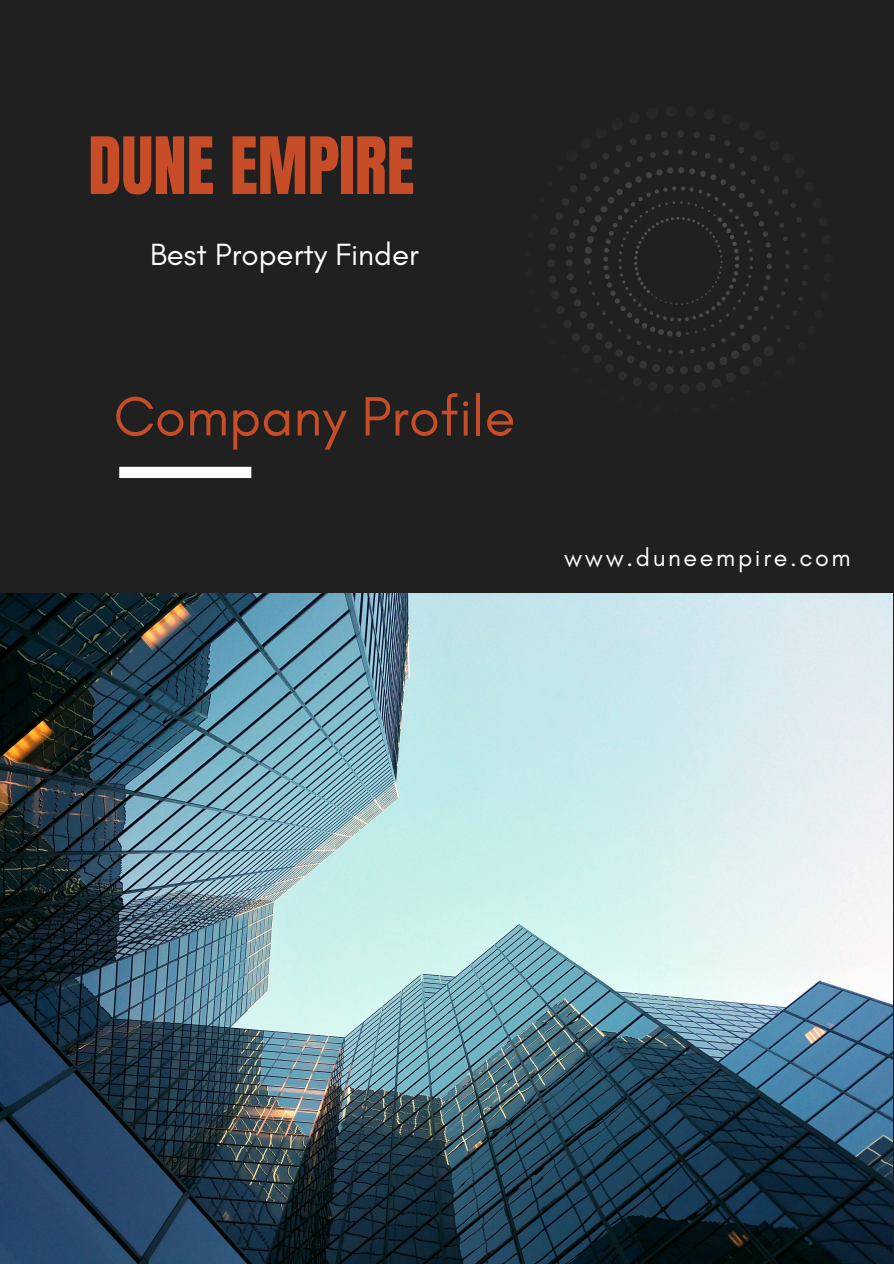
<style>
.page{position:relative;width:894px;height:1264px;background:#fff}
.page>*{position:absolute;margin:0;border:0;box-sizing:border-box;transform-origin:0 0}
.t1{font:67.05px "Anton";color:#c64d27}
.t2{font:56.4px "Glacial Indifference";color:#c64d27}
.t3{font:31.35px "Glacial Indifference";color:#fff}
.t4{font:25.05px "Glacial Indifference";letter-spacing:.105em;color:#fff}
</style>
<div class="page">
<div style="left:0;top:0;width:893px;height:1263px;background:#202020"></div>
<img style="left:0;top:593px;width:892px;height:670px">
<div style="left:119px;top:467px;width:132px;height:11px;background:#fff"></div>
<svg style="left:547px;top:130px;width:261px;height:263px"></svg>
<h1 class="t1" style="left:88px;top:118px;width:327px">DUNE EMPIRE</h1>
<h3 class="t3" style="left:150px;top:235px;width:270px">Best Property Finder</h3>
<p class="t2" style="left:114px;top:382px;width:403px">Company Profile</p>
<h2 class="t4" style="left:564px;top:542px;width:288px">www.duneempire.com</h2>
</div>
